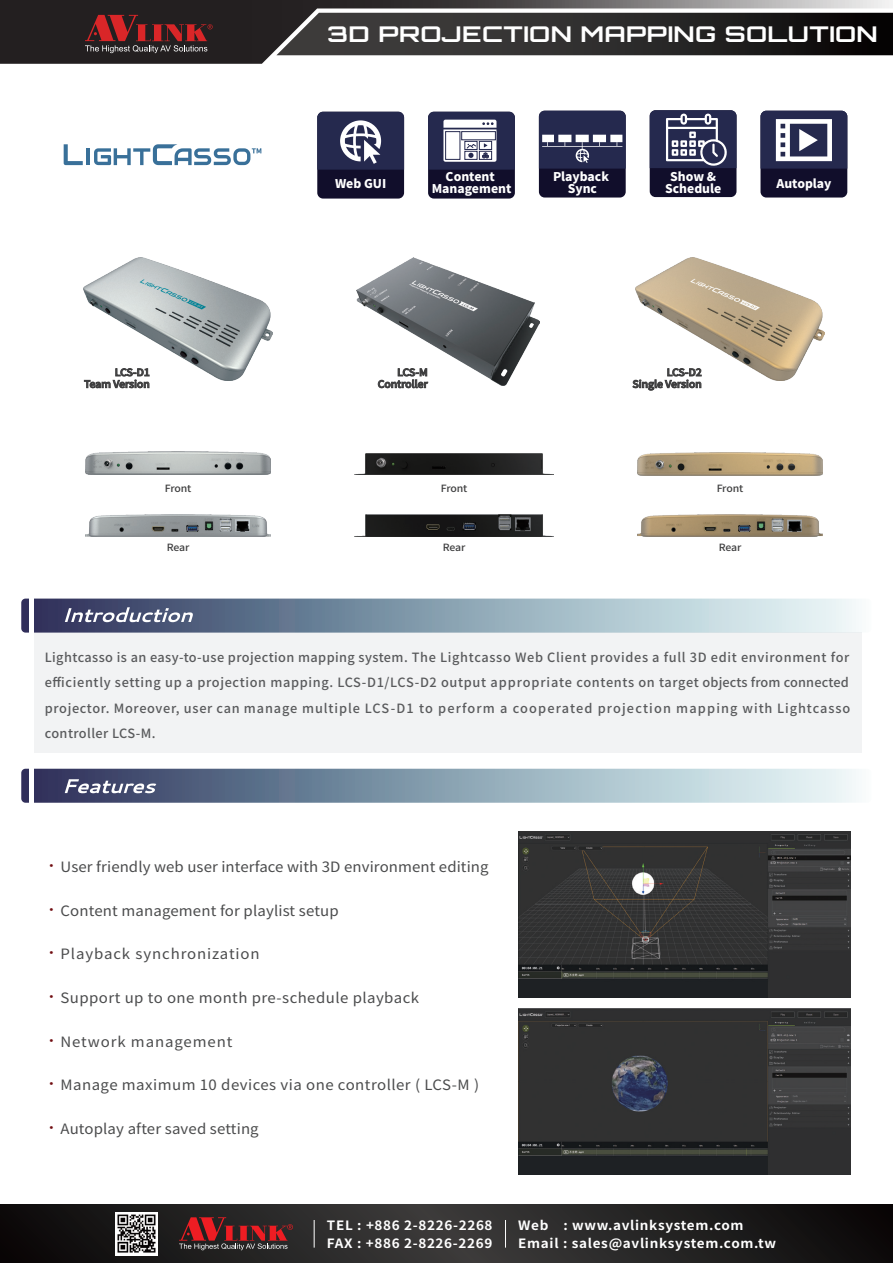
<style>
.page{position:relative;width:893px;height:1263px;background:#fff}
.page>*{position:absolute;margin:0;border:0;box-sizing:border-box;transform-origin:0 0}
.t1{font:700 21.6px "Orbitron";letter-spacing:.015em;color:#fff;scale:1.18 1}
.t2{font:14.25px "Noto Sans CJ Ktc";letter-spacing:.01em;color:#4b4c4d;scale:1.05 1}
.t3{font:14.25px "Noto Sans CJ Ktc";letter-spacing:.03em;color:#4b4c4d;scale:1.05 1}
.t4{font:14.25px "Noto Sans CJ Ktc";letter-spacing:.06em;color:#4b4c4d;scale:1.05 1}
.t5{font:500 12.75px/25.5px "Noto Sans CJ Ktc";letter-spacing:.07em;color:#595a5c;text-align:justify}
.t6{font:700 12.75px/18.3px "Noto Sans CJ Ktc";letter-spacing:.05em;color:#fff;scale:1.05 1}
.t7{font:900 12px/11.9px "Noto Sans CJ Ktc";color:#fff;text-align:center}
.t8{font:500 10.05px/11.7px "Noto Sans CJ Ktc";letter-spacing:-.01em;color:#3e3e3f;text-align:right;scale:1.05 1}
.s1{font-weight:700;font-size:17.1px;color:#710e12}
</style>
<div class="page">
<svg style="left:0;top:0;width:893px;height:64px"></svg>
<svg style="left:276px;top:13px;width:617px;height:42px;background:#2b2a29"></svg>
<svg style="left:85px;top:15px;width:128px;height:38px;background:#5e2b2c"></svg>
<svg style="left:64px;top:144px;width:19px;height:21px"></svg>
<hr style="left:87px;top:148px;width:3px;height:17px;background:#397099">
<svg style="left:94px;top:144px;width:167px;height:21px"></svg>
<img style="left:519px;top:831px;width:331px;height:166px">
<img style="left:519px;top:1008px;width:331px;height:167px">
<div style="left:34px;top:633px;width:827px;height:120px;background:#f2f3f4"></div>
<svg style="left:21px;top:599px;width:841px;height:34px;background:#8fa1b2"></svg>
<svg style="left:21px;top:769px;width:835px;height:34px;background:#8e9fb1"></svg>
<svg style="left:84px;top:381px;width:66px;height:8px"></svg>
<img style="left:84px;top:258px;width:189px;height:123px">
<img style="left:85px;top:452px;width:186px;height:23px">
<img style="left:85px;top:514px;width:186px;height:22px">
<img style="left:637px;top:514px;width:186px;height:22px">
<img style="left:637px;top:452px;width:186px;height:23px">
<svg style="left:632px;top:379px;width:70px;height:12px"></svg>
<img style="left:636px;top:258px;width:188px;height:123px">
<img style="left:362px;top:515px;width:189px;height:21px">
<img style="left:358px;top:453px;width:192px;height:21px">
<svg style="left:378px;top:385px;width:49px;height:4px"></svg>
<img style="left:356px;top:258px;width:183px;height:127px">
<div style="left:428px;top:112px;width:87px;height:87px;background:#110e2b;border-radius:6px"></div>
<svg style="left:428px;top:112px;width:87px;height:58px;background:#6d7088"></svg>
<div style="left:461px;top:131px;width:35px;height:9px;border:1px solid #25294e"></div>
<div style="left:317px;top:112px;width:87px;height:87px;background:#110e2b;border-radius:6px"></div>
<svg style="left:317px;top:112px;width:87px;height:58px;background:#494c6b"></svg>
<div style="left:539px;top:111px;width:87px;height:87px;background:#110e2b;border-radius:6px"></div>
<svg style="left:539px;top:111px;width:87px;height:58px;background:#404464"></svg>
<div style="left:650px;top:110px;width:86px;height:87px;background:#110e2b;border-radius:6px"></div>
<svg style="left:650px;top:110px;width:86px;height:58px;background:#505471"></svg>
<div style="left:760px;top:111px;width:87px;height:87px;background:#110e2b;border-radius:6px"></div>
<svg style="left:760px;top:111px;width:87px;height:58px;background:#5c5f7a"></svg>
<svg style="left:0;top:1204px;width:893px;height:59px;background:#232121"></svg>
<img style="left:115px;top:1212px;width:43px;height:43px">
<svg style="left:505px;top:1220px;width:1px;height:27px"></svg>
<svg style="left:314px;top:1220px;width:1px;height:27px"></svg>
<svg style="left:179px;top:1217px;width:114px;height:33px;background:#662c2d"></svg>
<h1 class="t1" style="left:327px;top:21px;width:468px">3D PROJECTION MAPPING SOLUTION</h1>
<p class="t8" style="left:84px;top:367px;width:64px">LCS-D1<br>Team Version</p>
<p class="t8" style="left:165px;top:482px;width:27px">Front</p>
<p class="t8" style="left:167px;top:542px;width:23px">Rear</p>
<p class="t7" style="left:335px;top:178px;width:53px">Web GUI</p>
<p class="t7" style="left:553px;top:171px;width:57px">Playback<br>Sync</p>
<p class="t7" style="left:665px;top:171px;width:58px">Show &amp;<br>Schedule</p>
<p class="t7" style="left:776px;top:178px;width:57px">Autoplay</p>
<p class="t7" style="left:432px;top:171px;width:81px">Content<br>Management</p>
<p class="t8" style="left:378px;top:367px;width:49px">LCS-M<br>Controller</p>
<p class="t8" style="left:441px;top:482px;width:27px">Front</p>
<p class="t8" style="left:443px;top:542px;width:23px">Rear</p>
<p class="t8" style="left:632px;top:367px;width:68px">LCS-D2<br>Single Version</p>
<p class="t8" style="left:717px;top:482px;width:27px">Front</p>
<p class="t8" style="left:719px;top:542px;width:23px">Rear</p>
<p class="t5" style="left:45px;top:644px;width:807px">Lightcasso is an easy-to-use projection mapping system. The Lightcasso Web Client provides a full 3D edit environment for efficiently setting up a projection mapping. LCS-D1/LCS-D2 output appropriate contents on target objects from connected projector. Moreover, user can manage multiple LCS-D1 to perform a cooperated projection mapping with Lightcasso controller LCS-M.</p>
<p class="t2" style="left:43px;top:859px;width:426px"><span class="s1">•</span>User friendly web user interface with 3D environment editing</p>
<p class="t2" style="left:43px;top:903px;width:284px"><span class="s1">•</span>Content management for playlist setup</p>
<p class="t4" style="left:43px;top:946px;width:208px"><span class="s1">•</span>Playback synchronization</p>
<p class="t3" style="left:43px;top:990px;width:360px"><span class="s1">•</span>Support up to one month pre-schedule playback</p>
<p class="t4" style="left:43px;top:1033px;width:182px"><span class="s1">•</span>Network management</p>
<p class="t3" style="left:43px;top:1077px;width:417px"><span class="s1">•</span>Manage maximum 10 devices via one controller ( LCS-M )</p>
<p class="t2" style="left:43px;top:1120px;width:207px"><span class="s1">•</span>Autoplay after saved setting</p>
<p class="t6" style="left:327px;top:1216px;width:159px">TEL : +886 2-8226-2268<br>FAX : +886 2-8226-2269</p>
<p class="t6" style="left:518px;top:1216px;width:247px">Web : www.avlinksystem.com<br>Email : sales@avlinksystem.com.tw</p>
</div>
